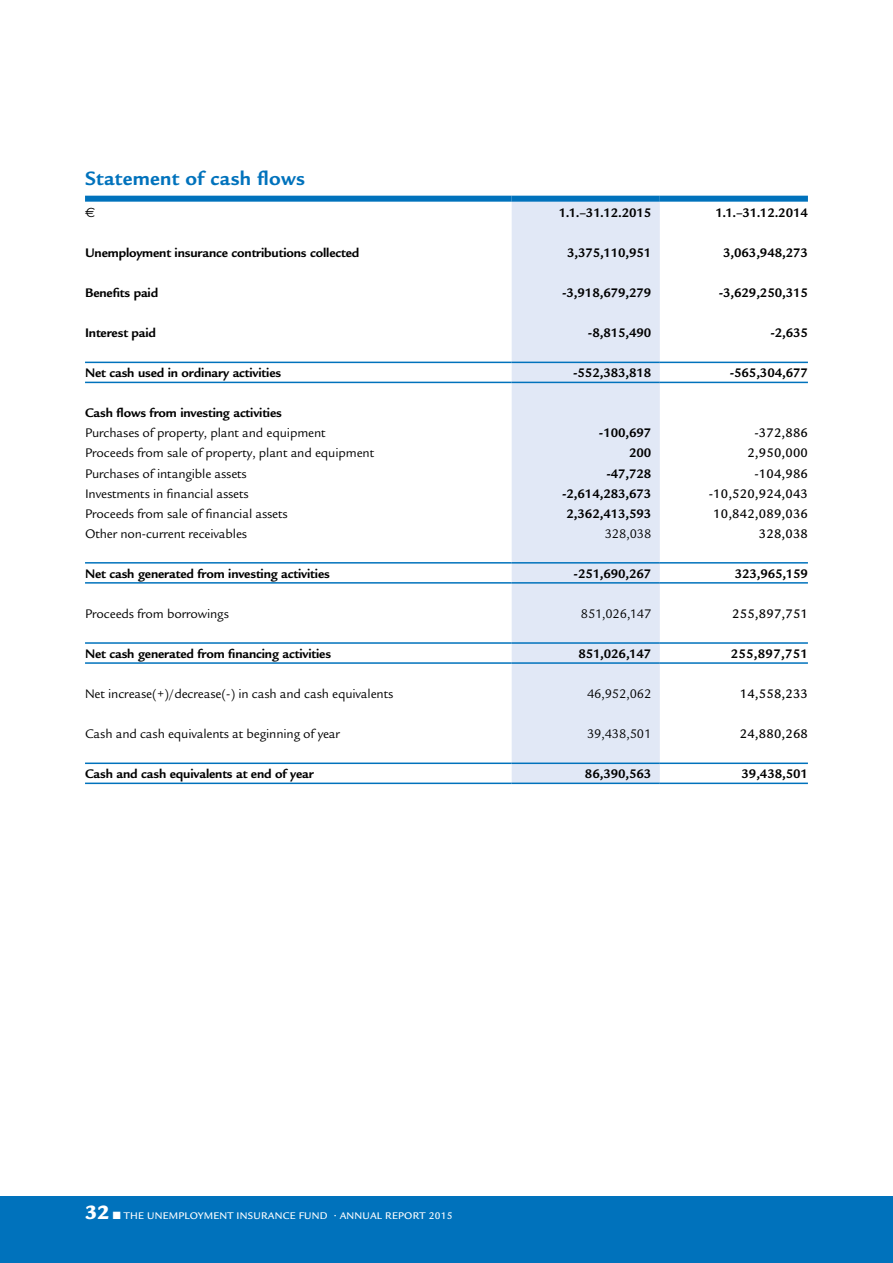
<style>
.page{position:relative;width:893px;height:1263px;background:#fff}
.page>*{position:absolute;margin:0;border:0;box-sizing:border-box;transform-origin:0 0}
._2__Otsikko{font:700 21px "Legacy Sans";letter-spacing:.015em;color:#0072bc}
.Taulukko_leipis__mam{font:700 13.5px "Legacy Sans";letter-spacing:-.01em;color:#000}
.Taulukko_leipis__mam-2{font:13.5px "Legacy Sans";letter-spacing:-.01em;color:#000}
.Taulukko_numerot{font:500 13.5px "Legacy Sans";letter-spacing:.015em;color:#000}
.Taulukko_numerot-2{font:700 13.5px "Legacy Sans";letter-spacing:-.01em;color:#000}
.Taulukko_numerot-3{font:700 13.5px "Legacy Sans";letter-spacing:.015em;color:#000}
.Taulukko_leipis__mam-3{font:13.5px "Euro Sans";color:#000}
.t1{font:500 10.5px "Legacy Sans";letter-spacing:.025em;color:#fff}
.s1{font-weight:900;font-size:21px}
</style>
<div class="page">
<div style="left:512px;top:202px;width:148px;height:580px;background:#e1e8f6"></div>
<hr style="left:85px;top:662px;width:427px;height:2px;background:#0072bc">
<hr style="left:512px;top:662px;width:148px;height:2px;background:#0072bc">
<hr style="left:660px;top:662px;width:148px;height:2px;background:#0072bc">
<div style="left:85px;top:196px;width:427px;height:6px;background:#0072bc"></div>
<div style="left:660px;top:196px;width:148px;height:6px;background:#0072bc"></div>
<hr style="left:85px;top:362px;width:427px;height:1px;background:#0072bc">
<hr style="left:85px;top:382px;width:427px;height:1px;background:#0072bc">
<hr style="left:512px;top:362px;width:148px;height:1px;background:#0072bc">
<hr style="left:512px;top:382px;width:148px;height:1px;background:#0072bc">
<hr style="left:85px;top:562px;width:427px;height:2px;background:#0072bc">
<hr style="left:85px;top:582px;width:427px;height:2px;background:#0072bc">
<hr style="left:512px;top:562px;width:148px;height:2px;background:#0072bc">
<hr style="left:512px;top:582px;width:148px;height:2px;background:#0072bc">
<hr style="left:660px;top:562px;width:148px;height:2px;background:#0072bc">
<hr style="left:660px;top:582px;width:148px;height:2px;background:#0072bc">
<hr style="left:660px;top:362px;width:148px;height:1px;background:#0072bc">
<hr style="left:660px;top:382px;width:148px;height:1px;background:#0072bc">
<hr style="left:85px;top:642px;width:427px;height:2px;background:#0072bc">
<hr style="left:512px;top:642px;width:148px;height:2px;background:#0072bc">
<hr style="left:660px;top:642px;width:148px;height:2px;background:#0072bc">
<hr style="left:85px;top:762px;width:427px;height:2px;background:#0072bc">
<hr style="left:85px;top:782px;width:427px;height:2px;background:#0072bc">
<hr style="left:512px;top:762px;width:148px;height:2px;background:#0072bc">
<hr style="left:512px;top:782px;width:148px;height:2px;background:#0072bc">
<hr style="left:660px;top:762px;width:148px;height:2px;background:#0072bc">
<hr style="left:660px;top:782px;width:148px;height:2px;background:#0072bc">
<div style="left:512px;top:196px;width:148px;height:6px;background:#0072bc"></div>
<div style="left:0;top:1196px;width:893px;height:67px;background:#0072bc"></div>
<p class="_2__Otsikko" style="left:85px;top:167px;width:222px">Statement of cash flows</p>
<p class="Taulukko_leipis__mam-3" style="left:85px;top:204px;width:12px">E</p>
<p class="Taulukko_leipis__mam" style="left:559px;top:205px;width:94px">1.1.–31.12.2015</p>
<p class="Taulukko_leipis__mam" style="left:715px;top:205px;width:94px">1.1.–31.12.2014</p>
<p class="Taulukko_leipis__mam" style="left:85px;top:245px;width:276px">Unemployment insurance contributions collected</p>
<p class="Taulukko_leipis__mam" style="left:567px;top:245px;width:86px">3,375,110,951</p>
<p class="Taulukko_numerot-2" style="left:723px;top:245px;width:86px">3,063,948,273</p>
<p class="Taulukko_leipis__mam" style="left:85px;top:285px;width:75px">Benefits paid</p>
<p class="Taulukko_leipis__mam" style="left:562px;top:285px;width:91px">-3,918,679,279</p>
<p class="Taulukko_numerot-2" style="left:719px;top:285px;width:91px">-3,629,250,315</p>
<p class="Taulukko_leipis__mam" style="left:85px;top:325px;width:73px">Interest paid</p>
<p class="Taulukko_leipis__mam" style="left:588px;top:325px;width:65px">-8,815,490</p>
<p class="Taulukko_numerot-2" style="left:770px;top:325px;width:39px">-2,635</p>
<p class="Taulukko_leipis__mam" style="left:85px;top:365px;width:198px">Net cash used in ordinary activities</p>
<p class="Taulukko_leipis__mam" style="left:573px;top:365px;width:80px">-552,383,818</p>
<p class="Taulukko_numerot-2" style="left:730px;top:365px;width:80px">-565,304,677</p>
<p class="Taulukko_leipis__mam" style="left:85px;top:405px;width:198px">Cash flows from investing activities</p>
<p class="Taulukko_leipis__mam-2" style="left:85px;top:426px;width:242px">Purchases of property, plant and equipment</p>
<p class="Taulukko_leipis__mam" style="left:599px;top:425px;width:54px">-100,697</p>
<p class="Taulukko_numerot" style="left:754px;top:425px;width:55px">-372,886</p>
<p class="Taulukko_leipis__mam-2" style="left:85px;top:446px;width:291px">Proceeds from sale of property, plant and equipment</p>
<p class="Taulukko_leipis__mam" style="left:629px;top:445px;width:24px">200</p>
<p class="Taulukko_numerot" style="left:747px;top:445px;width:62px">2,950,000</p>
<p class="Taulukko_leipis__mam-2" style="left:85px;top:466px;width:163px">Purchases of intangible assets</p>
<p class="Taulukko_leipis__mam" style="left:606px;top:465px;width:46px">-47,728</p>
<p class="Taulukko_numerot" style="left:754px;top:466px;width:55px">-104,986</p>
<p class="Taulukko_leipis__mam-2" style="left:85px;top:486px;width:165px">Investments in financial assets</p>
<p class="Taulukko_leipis__mam" style="left:562px;top:485px;width:91px">-2,614,283,673</p>
<p class="Taulukko_numerot" style="left:709px;top:486px;width:101px">-10,520,924,043</p>
<p class="Taulukko_leipis__mam-2" style="left:85px;top:506px;width:204px">Proceeds from sale of financial assets</p>
<p class="Taulukko_leipis__mam" style="left:567px;top:506px;width:86px">2,362,413,593</p>
<p class="Taulukko_numerot" style="left:713px;top:506px;width:96px">10,842,089,036</p>
<p class="Taulukko_leipis__mam-2" style="left:85px;top:526px;width:164px">Other non-current receivables</p>
<p class="Taulukko_leipis__mam-2" style="left:605px;top:526px;width:48px">328,038</p>
<p class="Taulukko_numerot" style="left:759px;top:526px;width:51px">328,038</p>
<p class="Taulukko_leipis__mam" style="left:85px;top:566px;width:246px">Net cash generated from investing activities</p>
<p class="Taulukko_leipis__mam" style="left:574px;top:566px;width:79px">-251,690,267</p>
<p class="Taulukko_numerot-2" style="left:735px;top:566px;width:75px">323,965,159</p>
<p class="Taulukko_leipis__mam-2" style="left:85px;top:606px;width:145px">Proceeds from borrowings</p>
<p class="Taulukko_leipis__mam-2" style="left:581px;top:606px;width:72px">851,026,147</p>
<p class="Taulukko_numerot" style="left:732px;top:606px;width:77px">255,897,751</p>
<p class="Taulukko_leipis__mam" style="left:85px;top:646px;width:248px">Net cash generated from financing activities</p>
<p class="Taulukko_leipis__mam" style="left:579px;top:646px;width:74px">851,026,147</p>
<p class="Taulukko_numerot-3" style="left:731px;top:646px;width:79px">255,897,751</p>
<p class="Taulukko_leipis__mam-2" style="left:85px;top:686px;width:310px">Net increase(+)/decrease(-) in cash and cash equivalents</p>
<p class="Taulukko_leipis__mam-2" style="left:587px;top:686px;width:66px">46,952,062</p>
<p class="Taulukko_numerot" style="left:740px;top:686px;width:70px">14,558,233</p>
<p class="Taulukko_leipis__mam-2" style="left:85px;top:726px;width:257px">Cash and cash equivalents at beginning of year</p>
<p class="Taulukko_leipis__mam-2" style="left:587px;top:726px;width:66px">39,438,501</p>
<p class="Taulukko_numerot" style="left:740px;top:726px;width:70px">24,880,268</p>
<p class="Taulukko_leipis__mam" style="left:85px;top:766px;width:230px">Cash and cash equivalents at end of year</p>
<p class="Taulukko_leipis__mam" style="left:585px;top:766px;width:68px">86,390,563</p>
<p class="Taulukko_numerot-2" style="left:742px;top:766px;width:68px">39,438,501</p>
<p class="t1" style="left:85px;top:1209px;width:369px"><span class="s1">32</span> ■ THE UNEMPLOYMENT INSURANCE FUND • ANNUAL REPORT 2015</p>
</div>
